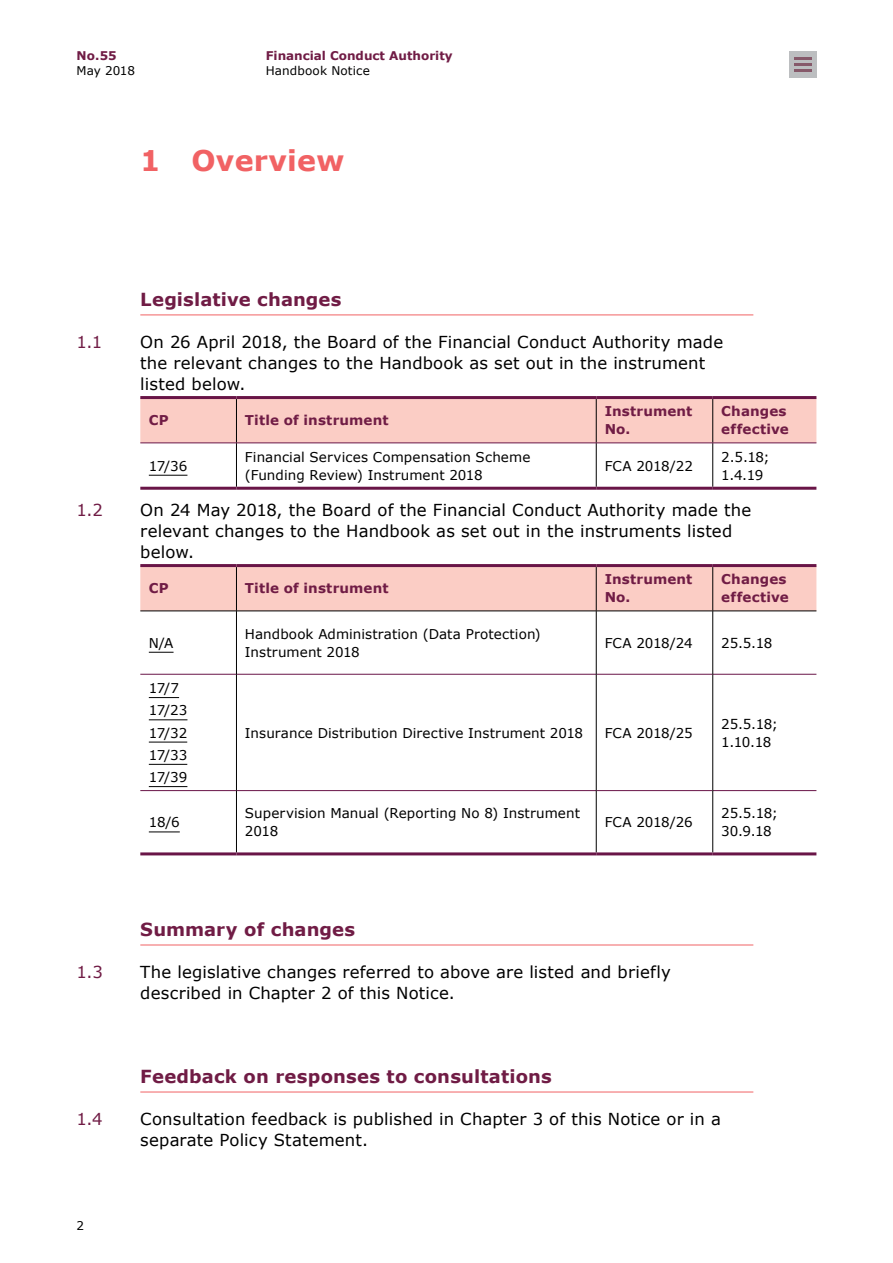
<style>
.page{position:relative;width:893px;height:1263px;background:#fff}
.page>*{position:absolute;margin:0;border:0;box-sizing:border-box;transform-origin:0 0}
.t1{font:700 28.5px "Verdana";letter-spacing:.01em;color:#f16264}
.FCA_Heading_1{font:700 18px "Verdana";letter-spacing:.01em;color:#701c45}
.t2{font:16.5px/21px "Verdana";letter-spacing:.01em;color:#000}
.t3{font:16.5px "Verdana";color:#701c45}
.Table_Text{font:13.5px/18px "Verdana";letter-spacing:.005em;color:#000}
.Table_Header__Maroon{font:700 13.5px/18px "Verdana";letter-spacing:.01em;color:#701c45}
.Table_Text-2{font:13.5px "Verdana";letter-spacing:-.02em;color:#000}
.Table_Text-3{font:13.5px "Verdana";letter-spacing:-.015em;color:#000}
.Policy_number_runnin{font:700 12px "Verdana";color:#701c45}
.Running_head_section{font:12px "Verdana";letter-spacing:.01em;color:#000}
</style>
<div class="page">
<hr style="left:140px;top:315px;width:613px;height:1px;background:#f16264">
<hr style="left:140px;top:945px;width:613px;height:1px;background:#f16264">
<hr style="left:140px;top:1092px;width:613px;height:1px;background:#f16264">
<div style="left:140px;top:399px;width:676px;height:44px;background:#fbcdc5"></div>
<hr style="left:236px;top:443px;width:1px;height:44px;background:#000">
<hr style="left:596px;top:443px;width:1px;height:44px;background:#000">
<hr style="left:712px;top:443px;width:1px;height:44px;background:#000">
<hr style="left:236px;top:399px;width:1px;height:44px;background:#000">
<hr style="left:596px;top:399px;width:1px;height:44px;background:#000">
<hr style="left:712px;top:399px;width:1px;height:44px;background:#000">
<hr style="left:140px;top:396px;width:96px;height:3px;background:#691547">
<hr style="left:236px;top:396px;width:360px;height:3px;background:#691547">
<hr style="left:596px;top:396px;width:117px;height:3px;background:#691547">
<hr style="left:713px;top:396px;width:103px;height:3px;background:#691547">
<hr style="left:140px;top:487px;width:96px;height:3px;background:#691547">
<hr style="left:236px;top:487px;width:360px;height:3px;background:#691547">
<hr style="left:596px;top:487px;width:117px;height:3px;background:#691547">
<hr style="left:713px;top:487px;width:103px;height:3px;background:#691547">
<hr style="left:140px;top:443px;width:96px;height:1px;background:#691547">
<hr style="left:236px;top:443px;width:360px;height:1px;background:#691547">
<hr style="left:596px;top:443px;width:117px;height:1px;background:#691547">
<hr style="left:713px;top:443px;width:103px;height:1px;background:#691547">
<hr style="left:149px;top:475px;width:38px;height:1px;background:#000">
<div style="left:140px;top:567px;width:676px;height:44px;background:#fbcdc5"></div>
<hr style="left:140px;top:674px;width:96px;height:1px;background:#691547">
<hr style="left:237px;top:674px;width:359px;height:1px;background:#691547">
<hr style="left:596px;top:674px;width:117px;height:1px;background:#691547">
<hr style="left:713px;top:674px;width:103px;height:1px;background:#691547">
<hr style="left:140px;top:790px;width:96px;height:1px;background:#691547">
<hr style="left:237px;top:790px;width:359px;height:1px;background:#691547">
<hr style="left:596px;top:790px;width:117px;height:1px;background:#691547">
<hr style="left:713px;top:790px;width:103px;height:1px;background:#691547">
<hr style="left:236px;top:611px;width:1px;height:63px;background:#000">
<hr style="left:596px;top:611px;width:1px;height:63px;background:#000">
<hr style="left:712px;top:611px;width:1px;height:63px;background:#000">
<hr style="left:236px;top:674px;width:1px;height:117px;background:#000">
<hr style="left:596px;top:674px;width:1px;height:117px;background:#000">
<hr style="left:712px;top:674px;width:1px;height:117px;background:#000">
<hr style="left:236px;top:791px;width:1px;height:61px;background:#000">
<hr style="left:596px;top:791px;width:1px;height:61px;background:#000">
<hr style="left:712px;top:791px;width:1px;height:61px;background:#000">
<hr style="left:140px;top:611px;width:96px;height:1px;background:#000">
<hr style="left:236px;top:611px;width:360px;height:1px;background:#000">
<hr style="left:596px;top:611px;width:117px;height:1px;background:#000">
<hr style="left:713px;top:611px;width:103px;height:1px;background:#000">
<hr style="left:236px;top:567px;width:1px;height:44px;background:#000">
<hr style="left:596px;top:567px;width:1px;height:44px;background:#000">
<hr style="left:712px;top:567px;width:1px;height:44px;background:#000">
<hr style="left:140px;top:564px;width:96px;height:3px;background:#691547">
<hr style="left:236px;top:564px;width:360px;height:3px;background:#691547">
<hr style="left:596px;top:564px;width:117px;height:3px;background:#691547">
<hr style="left:713px;top:564px;width:103px;height:3px;background:#691547">
<hr style="left:140px;top:852px;width:96px;height:3px;background:#691547">
<hr style="left:236px;top:852px;width:360px;height:3px;background:#691547">
<hr style="left:596px;top:852px;width:117px;height:3px;background:#691547">
<hr style="left:713px;top:852px;width:103px;height:3px;background:#691547">
<svg style="left:149px;top:652px;width:25px;height:1px"></svg>
<hr style="left:149px;top:697px;width:30px;height:1px;background:#000">
<hr style="left:149px;top:719px;width:38px;height:1px;background:#000">
<hr style="left:149px;top:742px;width:38px;height:1px;background:#000">
<hr style="left:149px;top:764px;width:38px;height:1px;background:#000">
<hr style="left:149px;top:786px;width:38px;height:1px;background:#000">
<hr style="left:149px;top:832px;width:31px;height:1px;background:#000">
<div style="left:789px;top:51px;width:27px;height:27px;background:#bcbec0"></div>
<hr style="left:794px;top:63px;width:17px;height:3px;background:#86596a">
<hr style="left:794px;top:69px;width:17px;height:3px;background:#86596a">
<svg style="left:794px;top:57px;width:17px;height:2px"></svg>
<p class="Policy_number_runnin" style="left:77px;top:47px;width:42px">No.55</p>
<p class="Running_head_section" style="left:77px;top:63px;width:60px">May 2018</p>
<p class="Policy_number_runnin" style="left:266px;top:47px;width:188px">Financial Conduct Authority</p>
<p class="Running_head_section" style="left:266px;top:62px;width:106px">Handbook Notice</p>
<p class="t1" style="left:140px;top:140px;width:205px">1 Overview</p>
<p class="FCA_Heading_1" style="left:140px;top:287px;width:203px">Legislative changes</p>
<p class="t3" style="left:77px;top:331px;width:27px">1.1</p>
<p class="t2" style="left:140px;top:331px;width:584px">On 26 April 2018, the Board of the Financial Conduct Authority made the relevant changes to the Handbook as set out in the instrument listed below.</p>
<p class="Table_Header__Maroon" style="left:149px;top:411px;width:21px">CP</p>
<p class="Table_Header__Maroon" style="left:245px;top:411px;width:145px">Title of instrument</p>
<p class="Table_Header__Maroon" style="left:605px;top:402px;width:89px">Instrument<br>No.</p>
<p class="Table_Header__Maroon" style="left:721px;top:402px;width:69px">Changes effective</p>
<p class="Table_Text" style="left:149px;top:457px;width:40px">17/36</p>
<p class="Table_Text" style="left:245px;top:448px;width:287px">Financial Services Compensation Scheme (Funding Review) Instrument 2018</p>
<p class="Table_Text" style="left:605px;top:457px;width:90px">FCA 2018/22</p>
<p class="Table_Text" style="left:721px;top:448px;width:50px">2.5.18;<br>1.4.19</p>
<p class="t3" style="left:77px;top:499px;width:28px">1.2</p>
<p class="t2" style="left:140px;top:499px;width:612px">On 24 May 2018, the Board of the Financial Conduct Authority made the relevant changes to the Handbook as set out in the instruments listed below.</p>
<p class="Table_Header__Maroon" style="left:149px;top:579px;width:21px">CP</p>
<p class="Table_Header__Maroon" style="left:245px;top:579px;width:145px">Title of instrument</p>
<p class="Table_Header__Maroon" style="left:605px;top:570px;width:89px">Instrument<br>No.</p>
<p class="Table_Header__Maroon" style="left:721px;top:570px;width:69px">Changes effective</p>
<p class="Table_Text" style="left:149px;top:634px;width:26px">N/A</p>
<p class="Table_Text" style="left:245px;top:625px;width:297px">Handbook Administration (Data Protection)<br>Instrument 2018</p>
<p class="Table_Text-2" style="left:605px;top:633px;width:89px">FCA 2018/24</p>
<p class="Table_Text" style="left:721px;top:634px;width:53px">25.5.18</p>
<p class="Table_Text" style="left:149px;top:679px;width:32px">17/7</p>
<p class="Table_Text" style="left:149px;top:701px;width:40px">17/23</p>
<p class="Table_Text" style="left:149px;top:723px;width:40px">17/32</p>
<p class="Table_Text" style="left:149px;top:746px;width:40px">17/33</p>
<p class="Table_Text" style="left:149px;top:768px;width:40px">17/39</p>
<p class="Table_Text" style="left:245px;top:723px;width:340px">Insurance Distribution Directive Instrument 2018</p>
<p class="Table_Text" style="left:605px;top:723px;width:90px">FCA 2018/25</p>
<p class="Table_Text" style="left:721px;top:714px;width:58px">25.5.18;<br>1.10.18</p>
<p class="Table_Text" style="left:149px;top:813px;width:32px">18/6</p>
<p class="Table_Text" style="left:245px;top:804px;width:337px">Supervision Manual (Reporting No 8) Instrument<br>2018</p>
<p class="Table_Text-3" style="left:605px;top:813px;width:89px">FCA 2018/26</p>
<p class="Table_Text" style="left:721px;top:804px;width:58px">25.5.18;<br>30.9.18</p>
<p class="FCA_Heading_1" style="left:140px;top:917px;width:216px">Summary of changes</p>
<p class="t3" style="left:77px;top:961px;width:28px">1.3</p>
<p class="t2" style="left:140px;top:961px;width:532px">The legislative changes referred to above are listed and briefly described in Chapter 2 of this Notice.</p>
<p class="FCA_Heading_1" style="left:140px;top:1064px;width:413px">Feedback on responses to consultations</p>
<p class="t3" style="left:77px;top:1108px;width:28px">1.4</p>
<p class="t2" style="left:140px;top:1108px;width:582px">Consultation feedback is published in Chapter 3 of this Notice or in a separate Policy Statement.</p>
<p class="Running_head_section" style="left:77px;top:1217px;width:9px">2</p>
</div>
